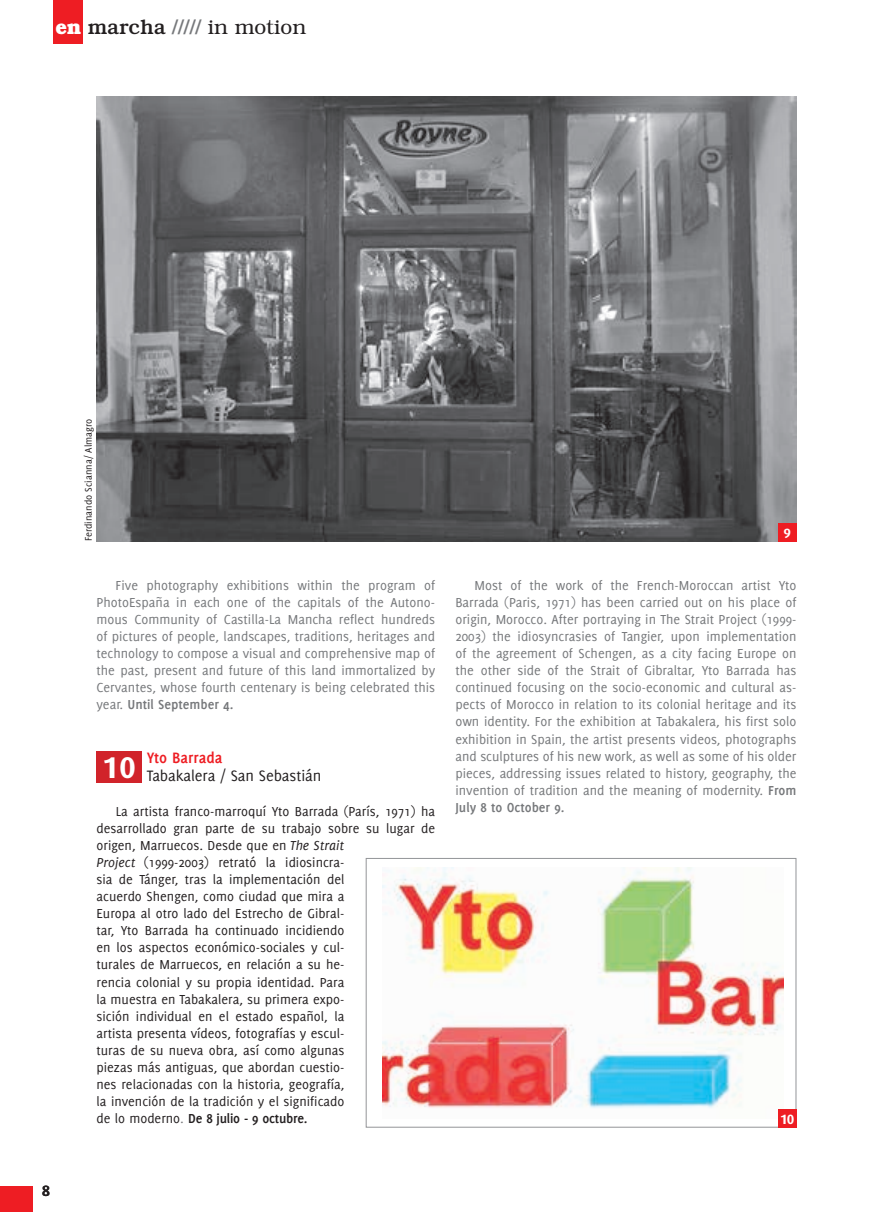
<style>
.page{position:relative;width:893px;height:1212px;background:#fff}
.page>*{position:absolute;margin:0;border:0;box-sizing:border-box;transform-origin:0 0}
.t1{font:700 30px "Dax";color:#fff}
.t2{font:300 21px "Bookman Std";color:#231f20}
.t3{font:16.5px "Delicious";letter-spacing:-.005em;color:#231f20}
.t4{font:700 16.5px "Delicious";color:#ee1d23}
.t5{font:700 15px "Dax";color:#231f20}
.t6{font:14.25px/17.1px "Delicious";color:#76787b;text-align:justify}
.t7{font:14.25px/17.1px "Delicious";color:#231f20}
.t8{font:700 13.5px "Dax";color:#fff}
.t9{font:10.5px "Delicious";color:#231f20}
.s1{font-weight:700;color:#fff}
.s2{font-weight:500}
.s3{font-weight:500;color:#76787b}
.s4{font-weight:700}
.s5{font-style:italic}
.s6{color:#76787b}
</style>
<div class="page">
<div style="left:53px;top:0;width:30px;height:43px;background:#ee1d23"></div>
<div style="left:97px;top:751px;width:45px;height:31px;background:#d1232a"></div>
<img style="left:97px;top:97px;width:699px;height:444px">
<img style="left:382px;top:867px;width:402px;height:243px">
<div style="left:366px;top:858px;width:430px;height:270px;border:1px solid #939598"></div>
<div style="left:778px;top:523px;width:18px;height:18px;background:#ee1d23"></div>
<div style="left:778px;top:1110px;width:18px;height:18px;background:#ee1d23"></div>
<div style="left:0;top:1186px;width:33px;height:26px;background:#ee1d23"></div>
<h2 class="t2" style="left:56px;top:15px;width:252px"><span class="s1">en</span> <span class="s2">marcha</span> <span class="s3">/////</span> in motion</h2>
<p class="t5" style="left:42px;top:1182px;width:10px">8</p>
<p class="t9" style="left:83px;top:541px;width:124px;rotate:-90deg">Ferdinando Scianna/ Almagro</p>
<p class="t6" style="left:97px;top:576px;width:340px;text-indent:19px">Five photography exhibitions within the program of PhotoEspaña in each one of the capitals of the Autono&shy;mous Community of Castilla-La Mancha reflect hundreds of pictures of people, landscapes, traditions, heritages and technology to compose a visual and comprehensive map of the past, present and future of this land immortalized by Cervantes, whose fourth centenary is being celebrated this year. <span class="s4">Until September 4.</span></p>
<h1 class="t1" style="left:102px;top:751px;width:35px">10</h1>
<p class="t4" style="left:147px;top:748px;width:77px">Yto Barrada</p>
<p class="t3" style="left:147px;top:767px;width:176px">Tabakalera / San Sebastián</p>
<p class="t7" style="left:97px;top:802px;width:340px;text-indent:19px">La artista franco-marroquí Yto Barrada (París, 1971) ha desarrollado gran parte de su trabajo sobre su lugar de origen, Marruecos. Desde que en <span class="s5">The Strait<br>Project</span> (1999-2003) retrató la idiosincra-<br>sia de Tánger, tras la implementación del<br>acuerdo Shengen, como ciudad que mira a<br>Europa al otro lado del Estrecho de Gibral-<br>tar, Yto Barrada ha continuado incidiendo<br>en los aspectos económico-sociales y cul-<br>turales de Marruecos, en relación a su he-<br>rencia colonial y su propia identidad. Para<br>la muestra en Tabakalera, su primera expo-<br>sición individual en el estado español, la<br>artista presenta vídeos, fotografías y escul-<br>turas de su nueva obra, así como algunas<br>piezas más antiguas, que abordan cuestio-<br>nes relacionadas con la historia, geografía,<br>la invención de la tradición y el significado<br>de lo moderno<span class="s6">.</span> <span class="s4">De 8 julio - 9 octubre.</span></p>
<p class="t8" style="left:784px;top:525px;width:9px">9</p>
<p class="t6" style="left:455px;top:576px;width:342px;text-indent:19px">Most of the work of the French-Moroccan artist Yto Barrada (Paris, 1971) has been carried out on his place of origin, Morocco. After portraying in The Strait Project (1999- 2003) the idiosyncrasies of Tangier, upon implementation of the agreement of Schengen, as a city facing Europe on the other side of the Strait of Gibraltar, Yto Barrada has continued focusing on the socio-economic and cultural as&shy;pects of Morocco in relation to its colonial heritage and its own identity. For the exhibition at Tabakalera, his first solo exhibition in Spain, the artist presents videos, photographs and sculptures of his new work, as well as some of his older pieces, addressing issues related to history, geography, the invention of tradition and the meaning of modernity. <span class="s4">From July 8 to October 9.</span></p>
<p class="t8" style="left:780px;top:1111px;width:16px">10</p>
</div>
